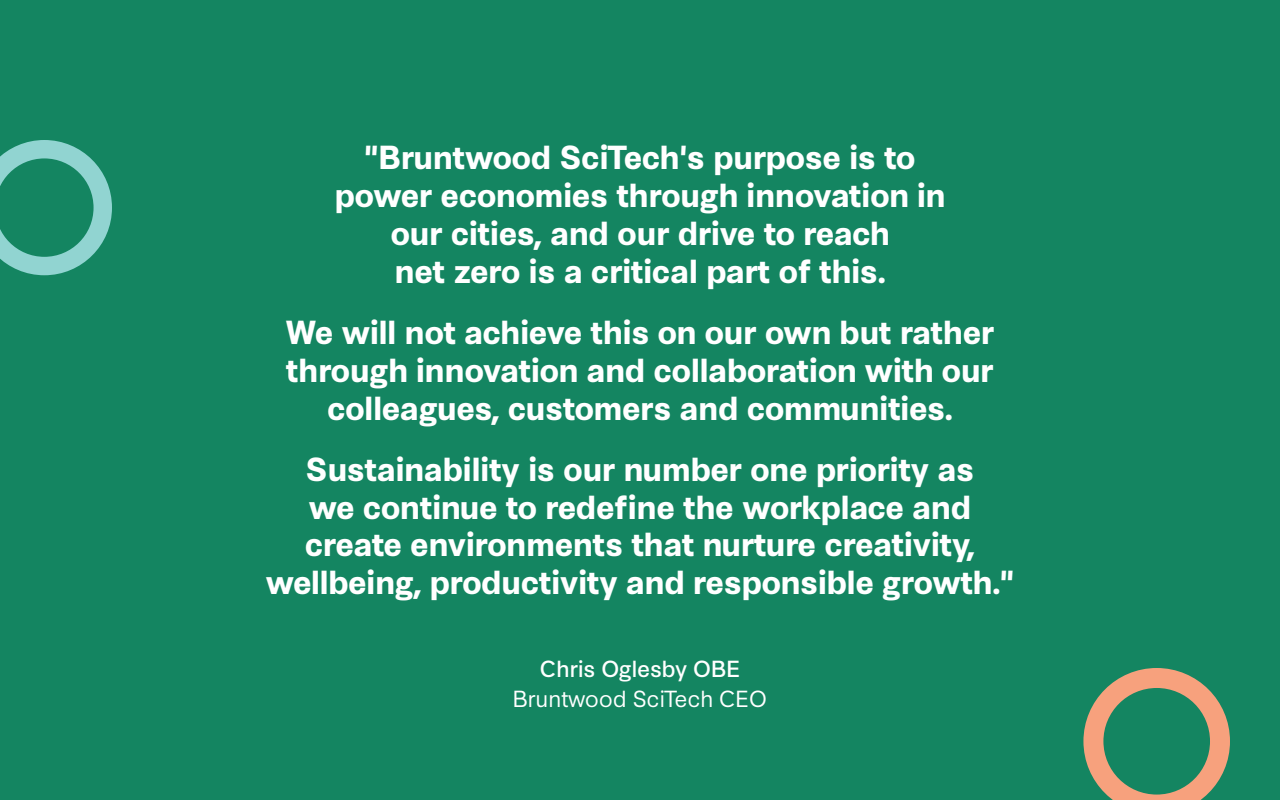
<style>
.page{position:relative;width:1280px;height:800px;background:#148561}
.page>*{position:absolute;margin:0;border:0;box-sizing:border-box;transform-origin:0 0}
.t1{font:700 31.5px/37.8px "Synthese";letter-spacing:-.02em;color:#fff;text-align:center}
.t2{font:22px "Synthese";letter-spacing:-.02em;color:#fff}
.t3{font:22px "Synthese";letter-spacing:-.02em;color:#fff}
</style>
<div class="page">
<svg style="left:1083px;top:668px;width:147px;height:132px"></svg>
<svg style="left:0;top:140px;width:112px;height:135px"></svg>
<p class="t1" style="left:335px;top:136px;width:613px">"Bruntwood SciTech's purpose is to power economies through innovation in our cities, and our drive to reach<br>net zero is a critical part of this.</p>
<p class="t1" style="left:285px;top:311px;width:711px">We will not achieve this on our own but rather through innovation and collaboration with our colleagues, customers and communities.</p>
<p class="t1" style="left:265px;top:448px;width:751px">Sustainability is our number one priority as<br>we continue to redefine the workplace and create environments that nurture creativity, wellbeing, productivity and responsible growth."</p>
<p class="t3" style="left:539px;top:650px;width:203px">Chris Oglesby OBE</p>
<p class="t2" style="left:513px;top:681px;width:256px">Bruntwood SciTech CEO</p>
</div>
